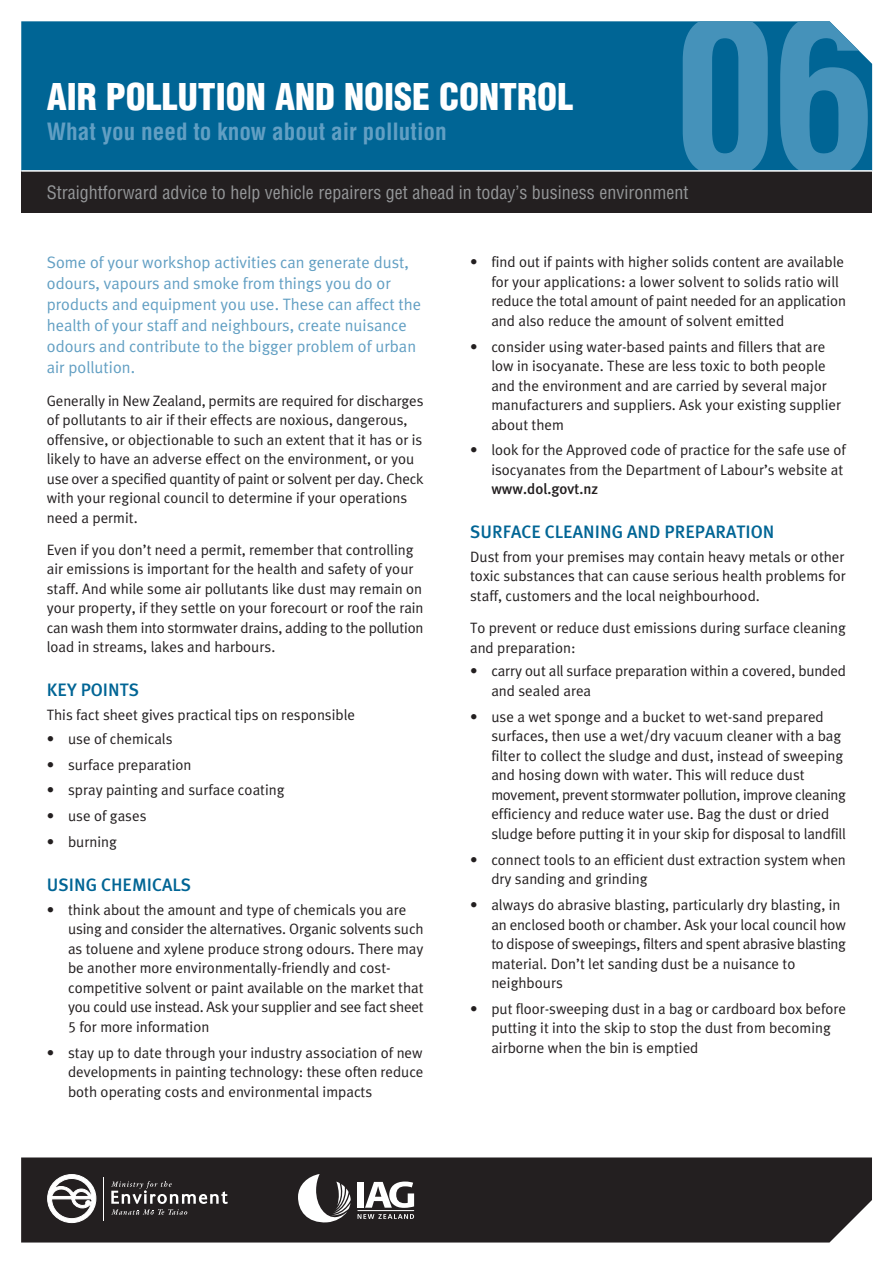
<style>
.page{position:relative;width:893px;height:1263px;background:#fff}
.page>*{position:absolute;margin:0;border:0;box-sizing:border-box;transform-origin:0 0}
.t1{font:700 condensed 210px "Helvetica";color:#4592ba}
.t2{font:900 condensed 36px "Helvetica";color:#fff}
.t3{font:700 condensed 23.25px "Helvetica";color:#629fc3}
.t4{font:18px "Helvetica Condensed Maori";color:#949698}
.t5{font:18px "Meta Plus Medium Maori";color:#006595}
.t6{font:16.5px/21px "Meta Plus Normal Maori";color:#629fc3}
.t7{font:15px/19.5px "Meta Plus Normal Maori";color:#231f20}
.t8{font:15px "Meta Plus Medium Maori";color:#231f20}
</style>
<div class="page">
<div style="left:21px;top:171px;width:851px;height:42px;background:#231f20"></div>
<div style="left:21px;top:21px;width:851px;height:149px;background:#006595"></div>
<hr style="left:21px;top:170px;width:851px;height:2px;background:#fff">
<div style="left:21px;top:1158px;width:851px;height:85px;background:#231f20"></div>
<svg style="left:111px;top:1181px;width:117px;height:34px;background:#4a4647"></svg>
<svg style="left:47px;top:1174px;width:49px;height:49px"></svg>
<hr style="left:104px;top:1177px;width:1px;height:43px;background:#fff">
<div style="left:357px;top:1182px;width:7px;height:26px;background:#fff"></div>
<svg style="left:365px;top:1182px;width:49px;height:26px"></svg>
<svg style="left:357px;top:1214px;width:57px;height:5px"></svg>
<svg style="left:298px;top:1174px;width:52px;height:49px"></svg>
<hr style="left:357px;top:1210px;width:57px;height:1px;background:#fff">
<h1 class="t1" style="left:672px;top:16px;width:205px">06</h1>
<h2 class="t2" style="left:47px;top:83px;width:528px">AIR POLLUTION AND NOISE CONTROL</h2>
<h3 class="t3" style="left:47px;top:123px;width:401px">What you need to know about air pollution</h3>
<p class="t4" style="left:47px;top:185px;width:643px">Straightforward advice to help vehicle repairers get ahead in today’s business environment</p>
<p class="t6" style="left:47px;top:253px;width:376px">Some of your workshop activities can generate dust, odours, vapours and smoke from things you do or products and equipment you use. These can affect the health of your staff and neighbours, create nuisance odours and contribute to the bigger problem of urban air pollution.</p>
<p class="t7" style="left:47px;top:392px;width:378px">Generally in New Zealand, permits are required for discharges of pollutants to air if their effects are noxious, dangerous, offensive, or objectionable to such an extent that it has or is likely to have an adverse effect on the environment, or you use over a specified quantity of paint or solvent per day. Check with your regional council to determine if your operations need a permit.</p>
<p class="t7" style="left:47px;top:541px;width:378px">Even if you don’t need a permit, remember that controlling air emissions is important for the health and safety of your staff. And while some air pollutants like dust may remain on your property, if they settle on your forecourt or roof the rain can wash them into stormwater drains, adding to the pollution load in streams, lakes and harbours.</p>
<p class="t5" style="left:47px;top:683px;width:94px">KEY POINTS</p>
<p class="t7" style="left:47px;top:706px;width:310px">This fact sheet gives practical tips on responsible</p>
<p class="t7" style="left:47px;top:730px;width:127px">• use of chemicals</p>
<p class="t7" style="left:47px;top:756px;width:146px">• surface preparation</p>
<p class="t7" style="left:47px;top:782px;width:239px">• spray painting and surface coating</p>
<p class="t7" style="left:47px;top:808px;width:101px">• use of gases</p>
<p class="t7" style="left:47px;top:833px;width:72px">• burning</p>
<p class="t5" style="left:47px;top:877px;width:146px">USING CHEMICALS</p>
<p class="t7" style="left:68px;top:901px;width:357px;text-indent:-21px">• think about the amount and type of chemicals you are using and consider the alternatives. Organic solvents such as toluene and xylene produce strong odours. There may be another more environmentally-friendly and cost&shy;competitive solvent or paint available on the market that you could use instead. Ask your supplier and see fact sheet 5 for more information</p>
<p class="t7" style="left:68px;top:1044px;width:357px;text-align:justify;text-indent:-21px">• stay up to date through your industry association of new developments in painting technology: these often reduce both operating costs and environmental impacts</p>
<p class="t7" style="left:491px;top:253px;width:356px;text-indent:-21px">• find out if paints with higher solids content are available for your applications: a lower solvent to solids ratio will reduce the total amount of paint needed for an application and also reduce the amount of solvent emitted</p>
<p class="t7" style="left:491px;top:338px;width:351px;text-indent:-21px">• consider using water-based paints and fillers that are low in isocyanate. These are less toxic to both people and the environment and are carried by several major manufacturers and suppliers. Ask your existing supplier about them</p>
<p class="t7" style="left:470px;top:442px;width:377px;text-align:right">• look for the Approved code of practice for the safe use of isocyanates from the Department of Labour’s website at</p>
<p class="t8" style="left:491px;top:483px;width:108px">www.dol.govt.nz</p>
<p class="t5" style="left:470px;top:525px;width:306px">SURFACE CLEANING AND PREPARATION</p>
<p class="t7" style="left:470px;top:548px;width:377px;text-align:justify">Dust from your premises may contain heavy metals or other toxic substances that can cause serious health problems for staff, customers and the local neighbourhood.</p>
<p class="t7" style="left:470px;top:619px;width:377px">To prevent or reduce dust emissions during surface cleaning and preparation:</p>
<p class="t7" style="left:491px;top:663px;width:356px;text-indent:-21px">• carry out all surface preparation within a covered, bunded and sealed area</p>
<p class="t7" style="left:491px;top:708px;width:356px;text-indent:-21px">• use a wet sponge and a bucket to wet-sand prepared surfaces, then use a wet/dry vacuum cleaner with a bag filter to collect the sludge and dust, instead of sweeping and hosing down with water. This will reduce dust movement, prevent stormwater pollution, improve cleaning efficiency and reduce water use. Bag the dust or dried sludge before putting it in your skip for disposal to landfill</p>
<p class="t7" style="left:491px;top:851px;width:356px;text-indent:-21px">• connect tools to an efficient dust extraction system when dry sanding and grinding</p>
<p class="t7" style="left:491px;top:896px;width:356px;text-indent:-21px">• always do abrasive blasting, particularly dry blasting, in an enclosed booth or chamber. Ask your local council how to dispose of sweepings, filters and spent abrasive blasting material. Don’t let sanding dust be a nuisance to neighbours</p>
<p class="t7" style="left:491px;top:1000px;width:356px;text-indent:-21px">• put floor-sweeping dust in a bag or cardboard box before putting it into the skip to stop the dust from becoming airborne when the bin is emptied</p>
</div>
